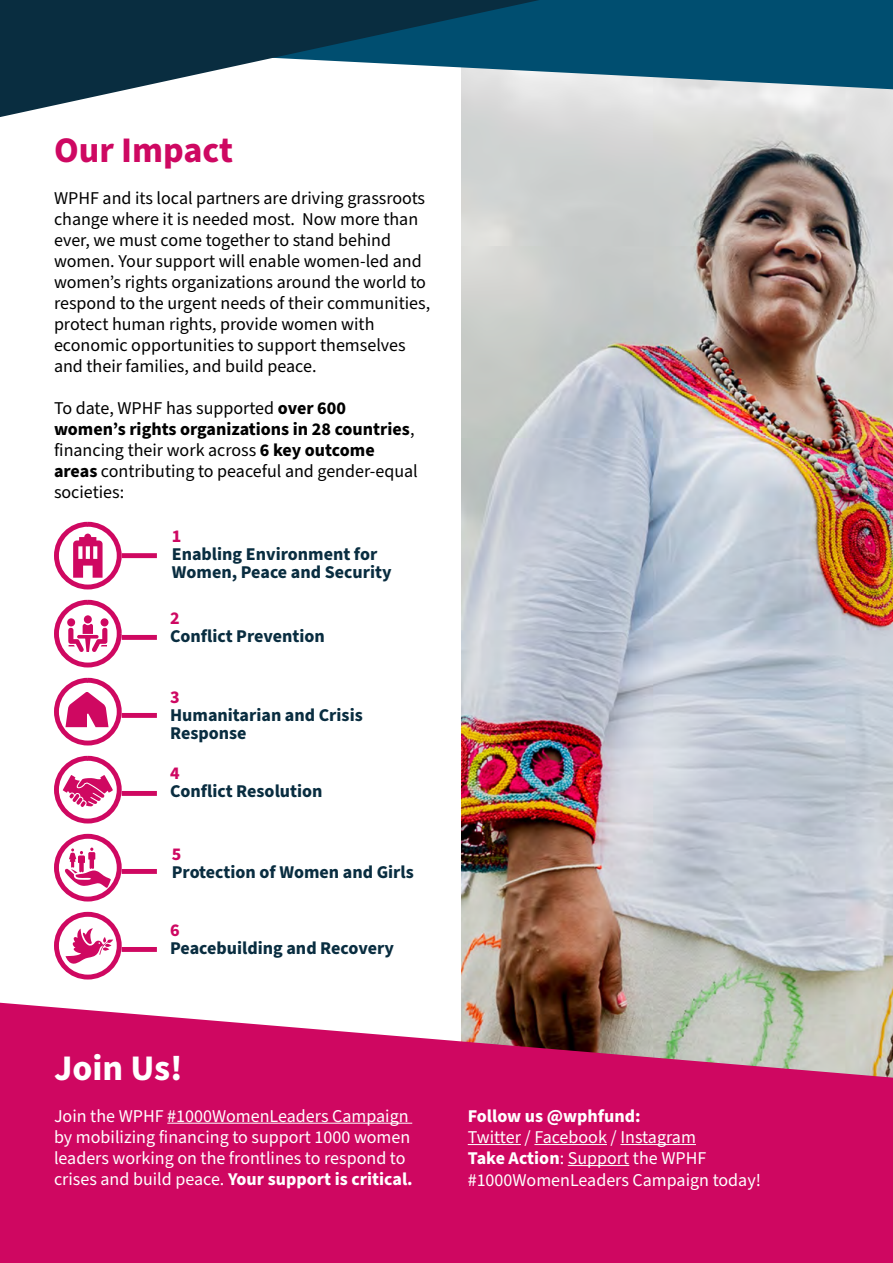
<style>
.page{position:relative;width:893px;height:1263px;background:#fff}
.page>*{position:absolute;margin:0;border:0;box-sizing:border-box;transform-origin:0 0}
.t1{font:700 36px "Source Sans Pro";color:#ce0862}
.t2{font:700 36px "Source Sans Pro";color:#fff}
.t3{font:18px/21px "Source Sans Pro";color:#000}
.t4{font:18px/21px "Source Sans Pro";color:#fff}
.t5{font:700 18px/18px "Source Sans Pro";color:#092d40}
.t6{font:700 18px "Source Sans Pro";color:#fff}
.t7{font:700 18px "Source Sans Pro";color:#ce0862}
.s1{font-weight:700}
</style>
<div class="page">
<svg style="left:54px;top:522px;width:68px;height:67px"></svg>
<div style="left:54px;top:678px;width:68px;height:67px;border:5px solid #cf0861;border-radius:50%"></div>
<div style="left:54px;top:756px;width:68px;height:67px;border:5px solid #cf0861;border-radius:50%"></div>
<svg style="left:56px;top:836px;width:63px;height:63px"></svg>
<div style="left:54px;top:834px;width:68px;height:67px;border:5px solid #cf0861;border-radius:50%"></div>
<div style="left:122px;top:553px;width:35px;height:5px;background:#cf0861"></div>
<div style="left:122px;top:635px;width:35px;height:5px;background:#cf0861"></div>
<div style="left:122px;top:713px;width:35px;height:5px;background:#cf0861"></div>
<div style="left:122px;top:791px;width:35px;height:5px;background:#cf0861"></div>
<div style="left:122px;top:869px;width:35px;height:5px;background:#cf0861"></div>
<svg style="left:56px;top:914px;width:63px;height:63px"></svg>
<div style="left:54px;top:912px;width:68px;height:67px;border:5px solid #cf0861;border-radius:50%"></div>
<div style="left:122px;top:947px;width:35px;height:5px;background:#cf0861"></div>
<svg style="left:73px;top:534px;width:30px;height:44px"></svg>
<svg style="left:54px;top:599px;width:70px;height:69px"></svg>
<svg style="left:56px;top:680px;width:63px;height:63px"></svg>
<svg style="left:56px;top:758px;width:63px;height:63px"></svg>
<svg style="left:65px;top:847px;width:46px;height:41px"></svg>
<svg style="left:65px;top:928px;width:48px;height:36px"></svg>
<img style="left:461px;top:89px;width:432px;height:914px">
<svg style="left:540px;top:0;width:353px;height:89px;background:#165d7b"></svg>
<svg style="left:0;top:0;width:540px;height:117px;fill:#092d40"></svg>
<svg style="left:0;top:1003px;width:893px;height:260px;background:#cc1f6b"></svg>
<hr style="left:167px;top:1123px;width:245px;height:1px;background:#fff">
<hr style="left:468px;top:1144px;width:53px;height:1px;background:#fff">
<hr style="left:534px;top:1144px;width:73px;height:1px;background:#fff">
<hr style="left:620px;top:1144px;width:76px;height:1px;background:#fff">
<hr style="left:568px;top:1165px;width:61px;height:1px;background:#fff">
<h1 class="t1" style="left:54px;top:126px;width:180px">Our Impact</h1>
<p class="t3" style="left:54px;top:188px;width:378px">WPHF and its local partners are driving grassroots change where it is needed most. Now more than ever, we must come together to stand behind women. Your support will enable women-led and women’s rights organizations around the world to respond to the urgent needs of their communities, protect human rights, provide women with economic opportunities to support themselves and their families, and build peace.</p>
<p class="t3" style="left:54px;top:398px;width:365px">To date, WPHF has supported <span class="s1">over 600 women’s rights organizations in 28 countries</span>, financing their work across <span class="s1">6 key outcome areas</span> contributing to peaceful and gender-equal societies:</p>
<p class="t7" style="left:172px;top:524px;width:11px">1</p>
<p class="t5" style="left:172px;top:546px;width:221px">Enabling Environment for<br>Women, Peace and Security</p>
<p class="t7" style="left:170px;top:606px;width:11px">2</p>
<p class="t5" style="left:170px;top:628px;width:156px">Conflict Prevention</p>
<p class="t7" style="left:170px;top:685px;width:11px">3</p>
<p class="t5" style="left:170px;top:706px;width:194px">Humanitarian and Crisis<br>Response</p>
<p class="t7" style="left:170px;top:761px;width:11px">4</p>
<p class="t5" style="left:170px;top:783px;width:154px">Conflict Resolution</p>
<p class="t7" style="left:172px;top:842px;width:11px">5</p>
<p class="t5" style="left:172px;top:863px;width:243px">Protection of Women and Girls</p>
<p class="t7" style="left:170px;top:917px;width:11px">6</p>
<p class="t5" style="left:170px;top:939px;width:225px">Peacebuilding and Recovery</p>
<h1 class="t2" style="left:54px;top:1043px;width:130px">Join Us!</h1>
<p class="t4" style="left:54px;top:1106px;width:360px">Join the WPHF #1000WomenLeaders Campaign by mobilizing financing to support 1000 women leaders working on the frontlines to respond to crises and build peace. <span class="s1">Your support is critical.</span></p>
<p class="t6" style="left:468px;top:1104px;width:174px">Follow us @wphfund:</p>
<p class="t4" style="left:468px;top:1127px;width:295px">Twitter / Facebook / Instagram<br><span class="s1">Take Action</span>: Support the WPHF #1000WomenLeaders Campaign today!</p>
</div>
